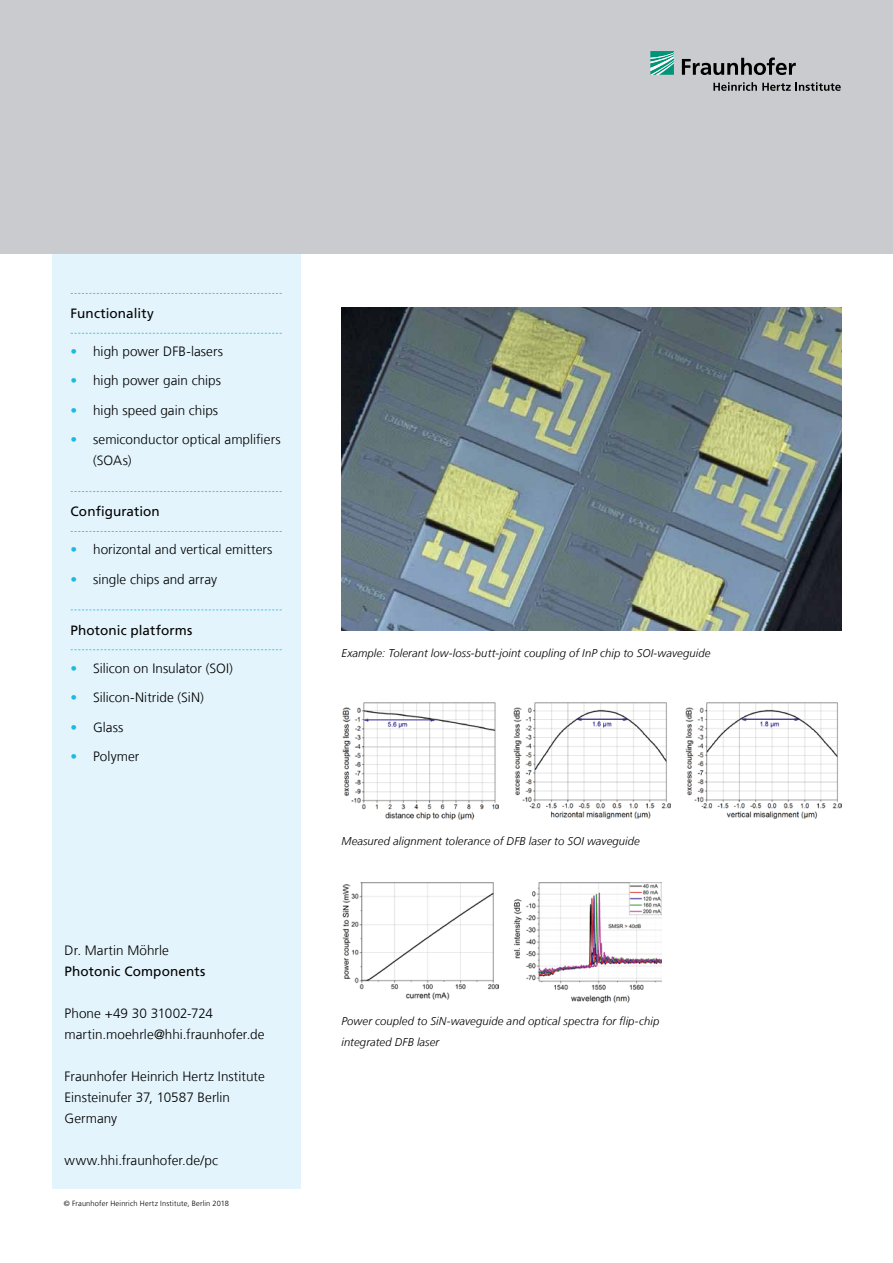
<style>
.page{position:relative;width:893px;height:1263px;background:#fff}
.page>*{position:absolute;margin:0;border:0;box-sizing:border-box;transform-origin:0 0}
.t1{font:300 13.5px/21px "Frutiger LT Com";color:#000}
.t2{font:13.5px "Frutiger LT Com";letter-spacing:.01em;color:#000}
.t3{font:300 13.5px "Frutiger LT Com";color:#1bbae0}
.t4{font:italic 300 11.25px/21px "Frutiger LT Com";letter-spacing:.01em;color:#000}
.t5{font:300 7.5px "Frutiger LT Com";letter-spacing:.02em;color:#000}
</style>
<div class="page">
<div style="left:52px;top:0;width:249px;height:1188px;background:#e4f4fc"></div>
<svg style="left:71px;top:293px;width:211px;height:1px"></svg>
<svg style="left:71px;top:333px;width:211px;height:1px"></svg>
<svg style="left:71px;top:491px;width:211px;height:1px"></svg>
<svg style="left:71px;top:531px;width:211px;height:1px"></svg>
<svg style="left:71px;top:609px;width:211px;height:1px"></svg>
<svg style="left:71px;top:649px;width:211px;height:1px"></svg>
<div style="left:0;top:0;width:893px;height:254px;background:#c9cbce"></div>
<img style="left:341px;top:308px;width:501px;height:322px">
<img style="left:513px;top:702px;width:157px;height:117px">
<img style="left:342px;top:702px;width:157px;height:117px">
<img style="left:685px;top:702px;width:157px;height:117px">
<img style="left:342px;top:882px;width:157px;height:117px">
<img style="left:513px;top:882px;width:149px;height:121px">
<svg style="left:650px;top:51px;width:24px;height:24px"></svg>
<svg style="left:682px;top:57px;width:114px;height:18px"></svg>
<svg style="left:713px;top:82px;width:128px;height:9px"></svg>
<p class="t2" style="left:71px;top:305px;width:85px">Functionality</p>
<p class="t1" style="left:93px;top:341px;width:131px">high power DFB-lasers</p>
<p class="t3" style="left:71px;top:343px;width:8px">•</p>
<p class="t3" style="left:71px;top:373px;width:8px">•</p>
<p class="t1" style="left:93px;top:370px;width:129px">high power gain chips</p>
<p class="t3" style="left:71px;top:402px;width:8px">•</p>
<p class="t1" style="left:93px;top:400px;width:127px">high speed gain chips</p>
<p class="t3" style="left:71px;top:432px;width:8px">•</p>
<p class="t1" style="left:93px;top:429px;width:189px">semiconductor optical amplifiers</p>
<p class="t1" style="left:93px;top:450px;width:40px">(SOAs(</p>
<p class="t2" style="left:71px;top:504px;width:91px">Configuration</p>
<p class="t1" style="left:93px;top:539px;width:181px">horizontal and vertical emitters</p>
<p class="t3" style="left:71px;top:542px;width:8px">•</p>
<p class="t3" style="left:71px;top:571px;width:8px">•</p>
<p class="t1" style="left:93px;top:569px;width:125px">single chips and array</p>
<p class="t2" style="left:71px;top:622px;width:123px">Photonic platforms</p>
<p class="t1" style="left:93px;top:657px;width:141px">Silicon on Insulator (SOI(</p>
<p class="t3" style="left:71px;top:660px;width:8px">•</p>
<p class="t3" style="left:71px;top:689px;width:8px">•</p>
<p class="t1" style="left:93px;top:687px;width:112px">Silicon-Nitride (SiN(</p>
<p class="t3" style="left:71px;top:719px;width:8px">•</p>
<p class="t1" style="left:93px;top:716px;width:32px">Glass</p>
<p class="t3" style="left:71px;top:748px;width:8px">•</p>
<p class="t1" style="left:93px;top:746px;width:48px">Polymer</p>
<p class="t1" style="left:65px;top:940px;width:106px">Dr. Martin Möhrle</p>
<p class="t2" style="left:65px;top:963px;width:142px">Photonic Components</p>
<p class="t1" style="left:65px;top:1003px;width:201px">Phone +49 30 31002-724 martin.moehrle@hhi.fraunhofer.de</p>
<p class="t1" style="left:65px;top:1066px;width:202px">Fraunhofer Heinrich Hertz Institute<br>Einsteinufer 37, 10587 Berlin<br>Germany</p>
<p class="t1" style="left:65px;top:1150px;width:155px">www.hhi.fraunhofer.de/pc</p>
<p class="t5" style="left:64px;top:1199px;width:167px">© Fraunhofer Heinrich Hertz Institute, Berlin 2018</p>
<p class="t4" style="left:341px;top:642px;width:370px">Example: Tolerant low-loss-butt-joint coupling of InP chip to SOI-waveguide</p>
<p class="t4" style="left:341px;top:831px;width:300px">Measured alignment tolerance of DFB laser to SOI waveguide</p>
<p class="t4" style="left:341px;top:1011px;width:319px">Power coupled to SiN-waveguide and optical spectra for ipfl -chip integrated DFB laser</p>
</div>
